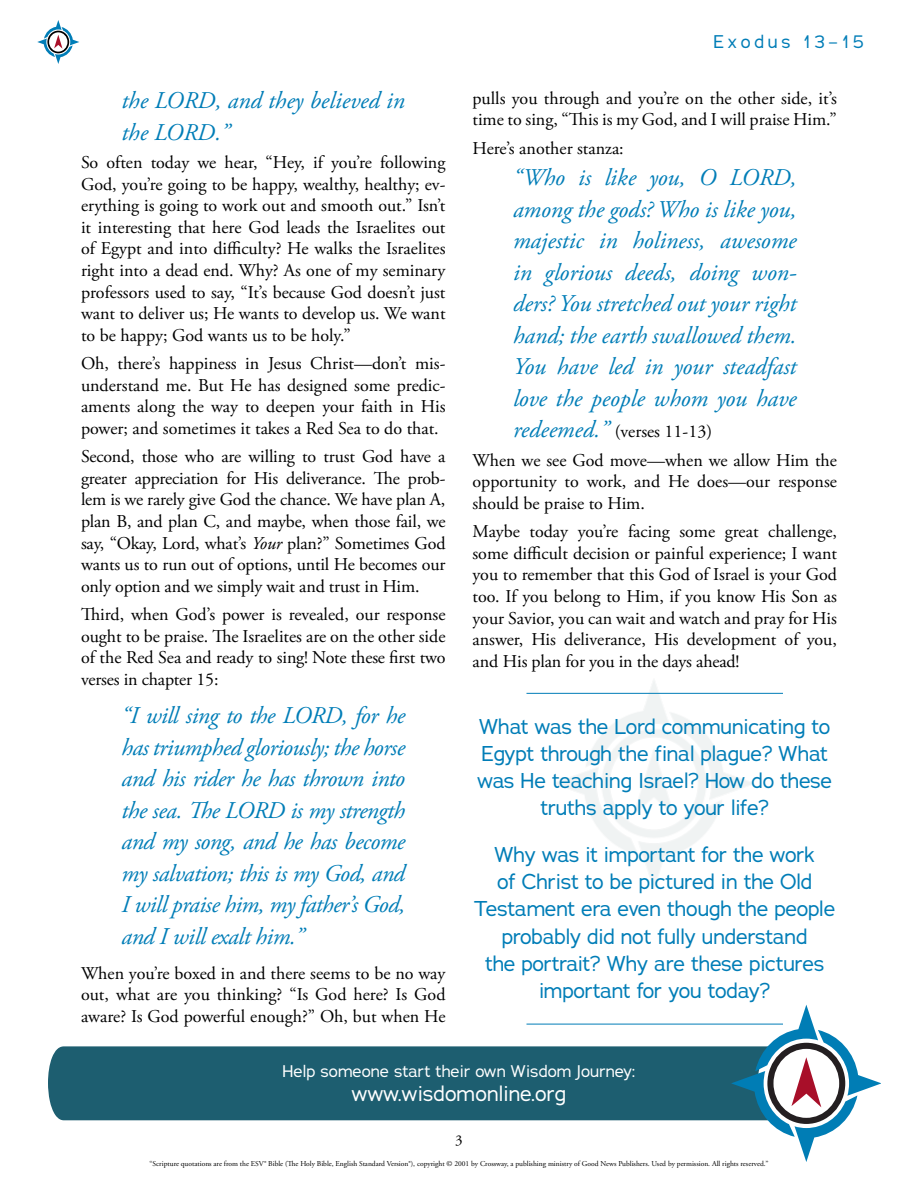
<style>
.page{position:relative;width:918px;height:1188px;background:#fff}
.page>*{position:absolute;margin:0;border:0;box-sizing:border-box;transform-origin:0 0}
.t1{font:italic 24px/31.5px "Adobe Garamond Pro";color:#007db7;text-align:justify}
.t2{font:21px/27px "Adrianna";letter-spacing:-.01em;color:#007db7;text-align:center}
.t3{font:21px "Adrianna";color:#fff}
.t4{font:18px/21.6px "Adobe Garamond Pro";color:#000;text-align:justify}
.t5{font:18px "Adrianna";letter-spacing:.2em;color:#007db7}
.t6{font:16.5px "Adrianna";color:#fff}
.t7{font:15px "Adobe Garamond Pro";color:#000}
.t8{font:7.5px "Adobe Garamond Pro";color:#000}
.s1{font-style:italic}
.s2{font-style:italic;font-size:24px;color:#007db7}
</style>
<div class="page">
<svg style="left:37px;top:20px;width:42px;height:44px"></svg>
<div style="left:48px;top:1046px;width:684px;height:74px;background:#1d5e70"></div>
<svg style="left:732px;top:1005px;width:149px;height:157px"></svg>
<hr style="left:526px;top:693px;width:257px;height:1px;background:#007db7">
<hr style="left:526px;top:1024px;width:257px;height:1px;background:#007db7">
<h1 class="t1" style="left:122px;top:85px;width:285px">the LORD, and they believed in the LORD.”</h1>
<p class="t4" style="left:81px;top:152px;width:366px">So often today we hear, “Hey, if you’re following God, you’re going to be happy, wealthy, healthy; ev&shy;erything is going to work out and smooth out.” Isn’t it interesting that here God leads the Israelites out of Egypt and into difficulty? He walks the Israelites right into a dead end. Why? As one of my seminary professors used to say, “It’s because God doesn’t just want to deliver us; He wants to develop us. We want to be happy; God wants us to be holy.”</p>
<p class="t4" style="left:81px;top:353px;width:366px">Oh, there’s happiness in Jesus Christ—don’t mis&shy;understand me. But He has designed some predic&shy;aments along the way to deepen your faith in His power; and sometimes it takes a Red Sea to do that.</p>
<p class="t4" style="left:81px;top:446px;width:366px">Second, those who are willing to trust God have a greater appreciation for His deliverance. The prob&shy;lem is we rarely give God the chance. We have plan A, plan B, and plan C, and maybe, when those fail, we say, “Okay, Lord, what’s <span class="s1">Your</span> plan?” Sometimes God wants us to run out of options, until He becomes our only option and we simply wait and trust in Him.</p>
<p class="t4" style="left:81px;top:604px;width:366px">Third, when God’s power is revealed, our response ought to be praise. The Israelites are on the other side of the Red Sea and ready to sing! Note these first two verses in chapter 15:</p>
<p class="t1" style="left:122px;top:701px;width:285px">“I will sing to the LORD, for he has triumphed gloriously; the horse and his rider he has thrown into the sea. The LORD is my strength and my song, and he has become my salvation; this is my God, and I will praise him, my father’s God, and I will exalt him.”</p>
<p class="t4" style="left:81px;top:963px;width:366px">When you’re boxed in and there seems to be no way out, what are you thinking? “Is God here? Is God aware? Is God powerful enough?” Oh, but when He</p>
<p class="t5" style="left:714px;top:30px;width:152px">Exodus 13–15</p>
<p class="t4" style="left:472px;top:88px;width:366px">pulls you through and you’re on the other side, it’s time to sing, “This is my God, and I will praise Him.”</p>
<p class="t4" style="left:472px;top:138px;width:153px">Here’s another stanza:</p>
<p class="t1" style="left:513px;top:163px;width:285px">“Who is like you, O LORD, among the gods? Who is like you, majestic in holiness, awesome in glorious deeds, doing won&shy;ders? You stretched out your right hand; the earth swallowed them.<br>You have led in your steadfast love the people whom you have</p>
<p class="t4" style="left:472px;top:418px;width:366px;line-height:28.3px;text-indent:41px"><span class="s2">redeemed.”</span> (verses 11-13)<br>When we see God move—when we allow Him the</p>
<p class="t4" style="left:472px;top:471px;width:366px">opportunity to work, and He does—our response should be praise to Him.</p>
<p class="t4" style="left:472px;top:521px;width:366px">Maybe today you’re facing some great challenge, some difficult decision or painful experience; I want you to remember that this God of Israel is your God too. If you belong to Him, if you know His Son as your Savior, you can wait and watch and pray for His answer, His deliverance, His development of you, and His plan for you in the days ahead!</p>
<p class="t2" style="left:477px;top:713px;width:357px">What was the Lord communicating to Egypt through the final plague? What was He teaching Israel? How do these truths apply to your life?</p>
<p class="t2" style="left:474px;top:841px;width:363px">Why was it important for the work<br>of Christ to be pictured in the Old<br>Testament era even though the people probably did not fully understand<br>the portrait? Why are these pictures important for you today?</p>
<p class="t6" style="left:283px;top:1061px;width:354px">Help someone start their own Wisdom Journey:</p>
<p class="t3" style="left:352px;top:1080px;width:216px">www.wisdomonline.org</p>
<p class="t7" style="left:455px;top:1131px;width:9px">3</p>
<p class="t8" style="left:150px;top:1160px;width:620px">“Scripture quotations are from the ESV® Bible (The Holy Bible, English Standard Version®), copyright © 2001 by Crossway, a publishing ministry of Good News Publishers. Used by permission. All rights reserved.”</p>
</div>
